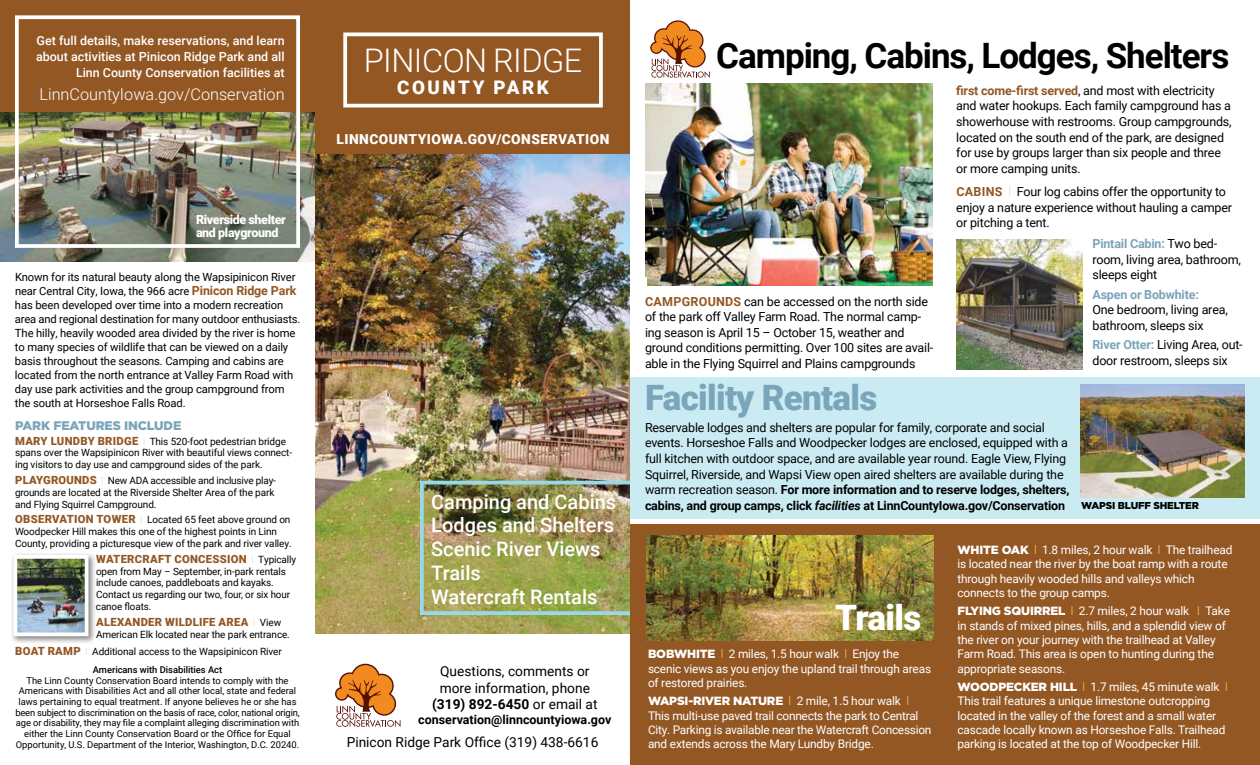
<style>
.page{position:relative;width:1260px;height:765px;background:#fff}
.page>*{position:absolute;margin:0;border:0;box-sizing:border-box;transform-origin:0 0}
.t1{font:700 35px "Roboto";letter-spacing:-.03em;color:#000}
.t2{font:900 35px "Roboto";letter-spacing:-.02em;color:#7aa5ba}
.t3{font:900 35px "Roboto";letter-spacing:-.02em;color:#fff}
.t4{font:300 32.5px "Roboto";letter-spacing:-.015em;color:#fff}
.t5{font:500 20px/23.8px "Roboto";color:#fff}
.t6{font:900 18.75px "Roboto";letter-spacing:.135em;color:#fff}
.t7{font:300 16.25px "Roboto";color:#fff}
.t8{font:13.75px/16.5px "Roboto";color:#000;text-align:center}
.t9{font:900 13.75px "Roboto";letter-spacing:.035em;color:#fff}
.t10{font:12.5px/15.6px "Roboto";letter-spacing:-.015em;color:#000}
.t11{font:500 12.5px/16.2px "Roboto";color:#fff;text-align:right}
.t12{font:700 12.5px "Roboto";color:#000}
.t13{font:900 12.5px/12.5px "Roboto";letter-spacing:-.03em;color:#fff}
.t14{font:900 12.5px "Gotham";letter-spacing:-.01em;color:#7aa5ba}
.t15{font:700 12.5px "Roboto";letter-spacing:-.015em;color:#7aa5ba}
.t16{font:11.88px/14.4px "Roboto";letter-spacing:-.015em;color:#fff}
.t17{font:900 11.88px "Gotham";letter-spacing:-.015em;color:#fff}
.t18{font:11.25px/14px "Roboto";letter-spacing:-.01em;color:#000}
.t19{font:900 11.25px "Roboto";letter-spacing:.025em;color:#935724}
.t20{font:10px/11.9px "Roboto";letter-spacing:-.01em;color:#000}
.t21{font:900 10px "Gotham";letter-spacing:-.015em;color:#000}
.t22{font:9.38px/10.8px "Roboto";letter-spacing:-.005em;color:#000;text-align:center}
.t23{font:500 9.38px "Roboto";letter-spacing:-.005em;color:#000}
.s1{font-weight:700;font-size:12.5px;color:#935724}
.s2{font-weight:900;font-size:11.25px;color:#935724}
.s3{font-weight:100;color:#aac27e}
.s4{font-weight:100;font-size:10px;color:#aac27e}
.s5{font-weight:400;font-size:10px;color:#000}
.s6{font-weight:700}
.s7{font-weight:700;color:#935724}
.s8{font-weight:700;color:#7aa5ba}
.s9{font-weight:700;font-style:italic}
.s10{font-family:"Gotham";font-weight:900}
.s11{font-weight:300;color:#f7cb56}
.s12{font-family:"Roboto";font-weight:300;color:#f7cb56}
.s13{font-family:"Roboto";font-weight:400}
</style>
<div class="page">
<img style="left:645px;top:84px;width:287px;height:201px">
<img style="left:0;top:111px;width:315px;height:150px">
<div style="left:0;top:0;width:315px;height:111px;background:#935724"></div>
<img style="left:315px;top:154px;width:315px;height:480px">
<div style="left:420px;top:481px;width:218px;height:134px;border:4px solid #98d9e9"></div>
<div style="left:315px;top:0;width:315px;height:154px;background:#935724"></div>
<div style="left:343px;top:32px;width:260px;height:76px;border:4px solid #fff"></div>
<div style="left:630px;top:278px;width:17px;height:247px;background:#fff"></div>
<div style="left:15px;top:15px;width:285px;height:233px;border:4px solid #fff"></div>
<div style="left:11px;top:552px;width:86px;height:92px;background:#000;opacity:.5"></div>
<img style="left:19px;top:560px;width:65px;height:71px">
<div style="left:14px;top:555px;width:75px;height:81px;border:4px solid #fff"></div>
<img style="left:956px;top:239px;width:126px;height:130px">
<svg style="left:650px;top:20px;width:60px;height:58px"></svg>
<div style="left:630px;top:377px;width:630px;height:142px;background:#cbebf2"></div>
<div style="left:630px;top:524px;width:630px;height:241px;background:#935724"></div>
<img style="left:647px;top:536px;width:287px;height:105px">
<svg style="left:335px;top:664px;width:66px;height:63px"></svg>
<img style="left:1080px;top:384px;width:165px;height:114px">
<p class="t11" style="left:36px;top:32px;width:250px">Get full details, make reservations, and learn about activities at Pinicon Ridge Park and all<br>Linn County Conservation facilities at</p>
<h3 class="t7" style="left:39px;top:82px;width:247px">LinnCountyIowa.gov/Conservation</h3>
<p class="t13" style="left:196px;top:213px;width:91px">Riverside shelter and playground</p>
<p class="t18" style="left:15px;top:269px;width:287px">Known for its natural beauty along the Wapsipinicon River near Central City, Iowa, the 966 acre <span class="s1">Pinicon Ridge Park </span>has been developed over time into a modern recreation area and regional destination for many outdoor enthusiasts.<br>The hilly, heavily wooded area divided by the river is home to many species of wildlife that can be viewed on a daily basis throughout the seasons. Camping and cabins are located from the north entrance at Valley Farm Road with day use park activities and the group campground from the south at Horseshoe Falls Road.</p>
<p class="t14" style="left:15px;top:417px;width:168px">PARK FEATURES INCLUDE</p>
<p class="t20" style="left:15px;top:435px;width:279px"><span class="s2">MARY LUNDBY BRIDGE</span> <span class="s3">l</span> This 520-foot pedestrian bridge spans over the Wapsipinicon River with beautiful views connect&shy;ing visitors to day use and campground sides of the park.</p>
<p class="t20" style="left:15px;top:474px;width:262px"><span class="s2">PLAYGROUNDS</span> <span class="s3">l</span> New ADA accessible and inclusive play&shy;grounds are located at the Riverside Shelter Area of the park and Flying Squirrel Campground.</p>
<p class="t20" style="left:15px;top:513px;width:278px"><span class="s2">OBSERVATION TOWER</span> <span class="s3">l</span> Located 65 feet above ground on<br>Woodpecker Hill makes this one of the highest points in Linn<br>County, providing a picturesque view of the park and river valley.</p>
<p class="t19" style="left:96px;top:551px;width:202px">WATERCRAFT CONCESSION <span class="s4">l</span> <span class="s5">Typically</span></p>
<p class="t20" style="left:96px;top:565px;width:196px">open from May – September, in-park rentals include canoes, paddleboats and kayaks.<br>Contact us regarding our two, four, or six hour canoe floats.</p>
<p class="t19" style="left:96px;top:614px;width:187px">ALEXANDER WILDLIFE AREA <span class="s4">l</span> <span class="s5">View</span></p>
<p class="t20" style="left:15px;top:625px;width:276px;line-height:17.5px;text-indent:81px">American Elk located near the park entrance.<br><span class="s2">BOAT RAMP</span> <span class="s3">l</span> Additional access to the Wapsipinicon River</p>
<p class="t23" style="left:93px;top:663px;width:131px">Americans with Disabilities Act</p>
<p class="t22" style="left:15px;top:675px;width:286px">The Linn County Conservation Board intends to comply with the Americans with Disabilities Act and all other local, state and federal laws pertaining to equal treatment. If anyone believes he or she has been subject to discrimination on the basis of race, color, national origin, age or disability, they may file a complaint alleging discrimination with either the Linn County Conservation Board or the Office for Equal Opportunity, U.S. Department of the Interior, Washington, D.C. 20240.</p>
<h2 class="t4" style="left:364px;top:37px;width:220px">PINICON RIDGE</h2>
<h3 class="t6" style="left:397px;top:74px;width:153px">COUNTY PARK</h3>
<p class="t9" style="left:337px;top:130px;width:275px">LINNCOUNTYIOWA.GOV/CONSERVATION</p>
<h3 class="t5" style="left:431px;top:489px;width:186px">Camping and Cabins<br>Lodges and Shelters<br>Scenic River Views<br>Trails<br>Watercraft Rentals</h3>
<p class="t8" style="left:432px;top:663px;width:167px">Questions, comments or more information, phone <span class="s6">(319) 892-6450</span> or email at</p>
<p class="t12" style="left:418px;top:711px;width:195px">conservation@linncountyiowa.gov</p>
<p class="t8" style="left:347px;top:734px;width:253px">Pinicon Ridge Park Office (319) 438-6616</p>
<h1 class="t1" style="left:716px;top:31px;width:515px">Camping, Cabins, Lodges, Shelters</h1>
<p class="t10" style="left:645px;top:293px;width:290px"><span class="s7">CAMPGROUNDS</span> can be accessed on the north side of the park off Valley Farm Road. The normal camp&shy;ing season is April 15 – October 15, weather and ground conditions permitting. Over 100 sites are avail&shy;able in the Flying Squirrel and Plains campgrounds</p>
<h1 class="t2" style="left:645px;top:373px;width:234px">Facility Rentals</h1>
<p class="t10" style="left:956px;top:82px;width:277px"><span class="s7">first come-first served</span>, and most with electricity and water hookups. Each family campground has a showerhouse with restrooms. Group campgrounds, located on the south end of the park, are designed for use by groups larger than six people and three or more camping units.</p>
<p class="t10" style="left:956px;top:183px;width:277px"><span class="s7">CABINS</span> <span class="s3">l</span> Four log cabins offer the opportunity to enjoy a nature experience without hauling a camper or pitching a tent.</p>
<p class="t10" style="left:1093px;top:235px;width:150px"><span class="s8">Pintail Cabin:</span> Two bed&shy;room, living area, bathroom, sleeps eight</p>
<p class="t15" style="left:1093px;top:285px;width:108px">Aspen or Bobwhite:</p>
<p class="t10" style="left:1093px;top:302px;width:137px">One bedroom, living area, bathroom, sleeps six</p>
<p class="t10" style="left:1093px;top:337px;width:152px"><span class="s8">River Otter:</span> Living Area, out&shy;door restroom, sleeps six</p>
<p class="t10" style="left:645px;top:419px;width:426px">Reservable lodges and shelters are popular for family, corporate and social events. Horseshoe Falls and Woodpecker lodges are enclosed, equipped with a full kitchen with outdoor space, and are available year round. Eagle View, Flying Squirrel, Riverside, and Wapsi View open aired shelters are available during the warm recreation season. <span class="s6">For more information and to reserve lodges, shelters, cabins, and group camps, click</span> <span class="s9">facilities</span> <span class="s6">at LinnCountyIowa.gov/Conservation</span></p>
<p class="t21" style="left:1081px;top:499px;width:119px">WAPSI BLUFF SHELTER</p>
<h1 class="t3" style="left:835px;top:593px;width:87px">Trails</h1>
<p class="t16" style="left:648px;top:646px;width:285px"><span class="s10">BOBWHITE</span> <span class="s11">l</span> 2 miles, 1.5 hour walk <span class="s11">l</span> Enjoy the scenic views as you enjoy the upland trail through areas of restored prairies.</p>
<p class="t17" style="left:648px;top:693px;width:263px">WAPSI-RIVER NATURE <span class="s12">l</span> <span class="s13">2 mile, 1.5 hour walk</span> <span class="s12">l</span></p>
<p class="t16" style="left:648px;top:708px;width:285px">This multi-use paved trail connects the park to Central<br>City. Parking is available near the Watercraft Concession and extends across the Mary Lundby Bridge.</p>
<p class="t16" style="left:957px;top:542px;width:276px"><span class="s10">WHITE OAK</span> <span class="s11">l</span> 1.8 miles, 2 hour walk <span class="s11">l</span> The trailhead is located near the river by the boat ramp with a route through heavily wooded hills and valleys which connects to the group camps.</p>
<p class="t16" style="left:957px;top:603px;width:274px"><span class="s10">FLYING SQUIRREL</span> <span class="s11">l</span> 2.7 miles, 2 hour walk <span class="s11">l</span> Take in stands of mixed pines, hills, and a splendid view of the river on your journey with the trailhead at Valley Farm Road. This area is open to hunting during the appropriate seasons.</p>
<p class="t16" style="left:957px;top:679px;width:272px"><span class="s10">WOODPECKER HILL</span> <span class="s11">l</span> 1.7 miles, 45 minute walk <span class="s11">l </span>This trail features a unique limestone outcropping located in the valley of the forest and a small water cascade locally known as Horseshoe Falls. Trailhead parking is located at the top of Woodpecker Hill.</p>
</div>
